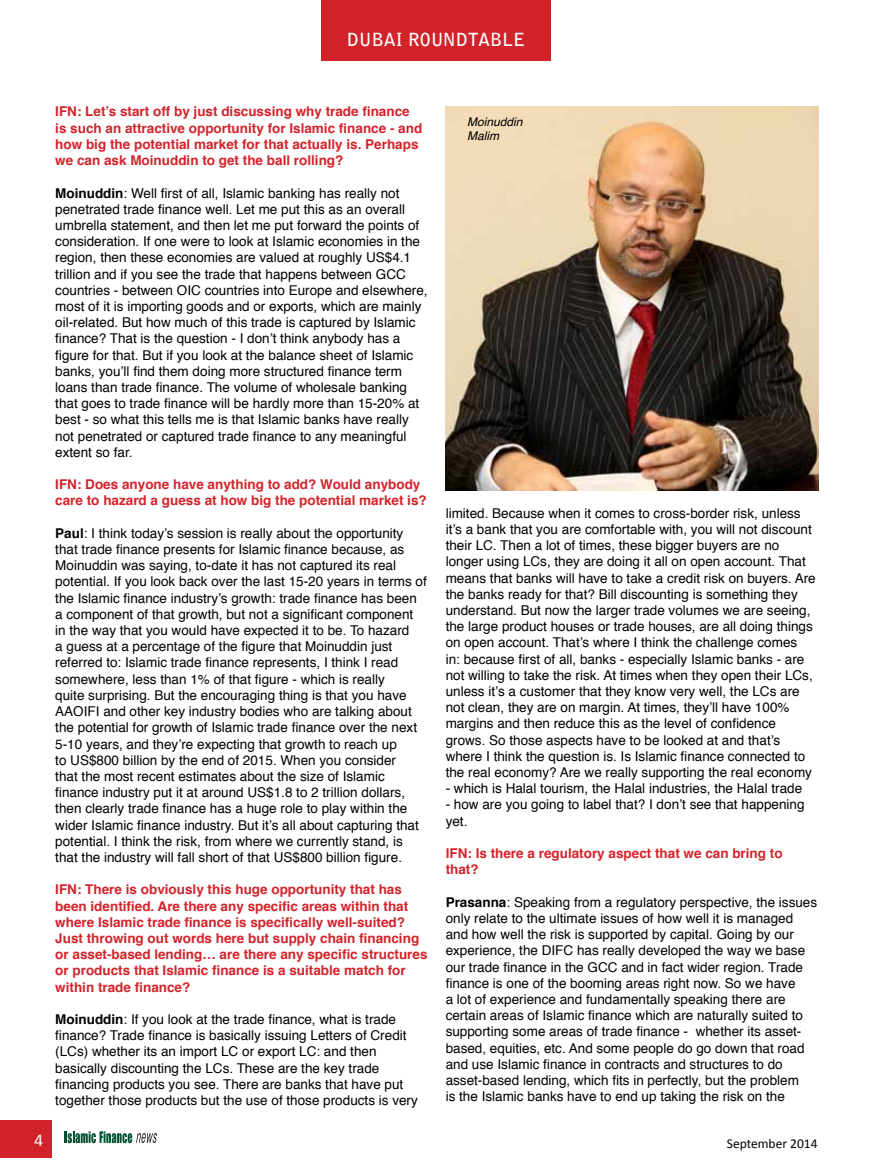
<style>
.page{position:relative;width:872px;height:1174px;background:#fff}
.page>*{position:absolute;margin:0;border:0;box-sizing:border-box;transform-origin:0 0}
.t1{font:700 18px "Bell Gothic Std";color:#fff}
.t2{font:18px "Calibri";color:#fff}
.t3{font:13.5px/16.2px "Helvetica";color:#000}
.t4{font:700 13.5px/16.2px "Helvetica";color:#d2232a}
.t5{font:13.5px "Calibri";color:#000}
.t6{font:italic 12px/14.4px "Helvetica";color:#000}
.s1{font-weight:700}
</style>
<div class="page">
<div style="left:0;top:1120px;width:52px;height:38px;background:#d2232a"></div>
<svg style="left:65px;top:1131px;width:92px;height:12px"></svg>
<div style="left:321px;top:0;width:229px;height:61px;background:#d2232a"></div>
<img style="left:446px;top:106px;width:372px;height:384px">
<h1 class="t1" style="left:347px;top:29px;width:180px">DUBAI ROUNDTABLE</h1>
<p class="t4" style="left:55px;top:104px;width:368px">IFN: Let’s start off by just discussing why trade finance is such an attractive opportunity for Islamic finance - and how big the potential market for that actually is. Perhaps we can ask Moinuddin to get the ball rolling?</p>
<p class="t3" style="left:55px;top:185px;width:374px"><span class="s1">Moinuddin</span>: Well first of all, Islamic banking has really not penetrated trade finance well. Let me put this as an overall umbrella statement, and then let me put forward the points of consideration. If one were to look at Islamic economies in the region, then these economies are valued at roughly US$4.1 trillion and if you see the trade that happens between GCC countries - between OIC countries into Europe and elsewhere, most of it is importing goods and or exports, which are mainly oil-related. But how much of this trade is captured by Islamic finance? That is the question - I don’t think anybody has a figure for that. But if you look at the balance sheet of Islamic banks, you’ll find them doing more structured finance term loans than trade finance. The volume of wholesale banking that goes to trade finance will be hardly more than 15-20% at best - so what this tells me is that Islamic banks have really not penetrated or captured trade finance to any meaningful extent so far.</p>
<p class="t4" style="left:55px;top:476px;width:373px">IFN: Does anyone have anything to add? Would anybody care to hazard a guess at how big the potential market is?</p>
<p class="t3" style="left:55px;top:525px;width:373px"><span class="s1">Paul</span>: I think today’s session is really about the opportunity that trade finance presents for Islamic finance because, as Moinuddin was saying, to-date it has not captured its real potential. If you look back over the last 15-20 years in terms of the Islamic finance industry’s growth: trade finance has been a component of that growth, but not a significant component in the way that you would have expected it to be. To hazard<br>a guess at a percentage of the figure that Moinuddin just referred to: Islamic trade finance represents, I think I read somewhere, less than 1% of that figure - which is really<br>quite surprising. But the encouraging thing is that you have AAOIFI and other key industry bodies who are talking about the potential for growth of Islamic trade finance over the next 5-10 years, and they’re expecting that growth to reach up<br>to US$800 billion by the end of 2015. When you consider<br>that the most recent estimates about the size of Islamic finance industry put it at around US$1.8 to 2 trillion dollars, then clearly trade finance has a huge role to play within the wider Islamic finance industry. But it’s all about capturing that potential. I think the risk, from where we currently stand, is that the industry will fall short of that US$800 billion figure.</p>
<p class="t4" style="left:55px;top:881px;width:374px">IFN: There is obviously this huge opportunity that has been identified. Are there any specific areas within that where Islamic trade finance is specifically well-suited?<br>Just throwing out words here but supply chain financing or asset-based lending… are there any specific structures or products that Islamic finance is a suitable match for within trade finance?</p>
<p class="t3" style="left:55px;top:1011px;width:364px"><span class="s1">Moinuddin</span>: If you look at the trade finance, what is trade finance? Trade finance is basically issuing Letters of Credit (LCs) whether its an import LC or export LC: and then basically discounting the LCs. These are the key trade financing products you see. There are banks that have put together those products but the use of those products is very</p>
<p class="t6" style="left:467px;top:115px;width:57px">Moinuddin<br>Malim</p>
<p class="t3" style="left:446px;top:505px;width:371px">limited. Because when it comes to cross-border risk, unless it’s a bank that you are comfortable with, you will not discount their LC. Then a lot of times, these bigger buyers are no longer using LCs, they are doing it all on open account. That means that banks will have to take a credit risk on buyers. Are the banks ready for that? Bill discounting is something they understand. But now the larger trade volumes we are seeing, the large product houses or trade houses, are all doing things on open account. That’s where I think the challenge comes<br>in: because first of all, banks - especially Islamic banks - are not willing to take the risk. At times when they open their LCs, unless it’s a customer that they know very well, the LCs are not clean, they are on margin. At times, they’ll have 100% margins and then reduce this as the level of confidence grows. So those aspects have to be looked at and that’s where I think the question is. Is Islamic finance connected to the real economy? Are we really supporting the real economy</p>
<p class="t3" style="left:446px;top:780px;width:358px">- which is Halal tourism, the Halal industries, the Halal trade</p>
<p class="t3" style="left:446px;top:797px;width:360px">- how are you going to label that? I don’t see that happening yet.</p>
<p class="t4" style="left:446px;top:845px;width:338px">IFN: Is there a regulatory aspect that we can bring to that?</p>
<p class="t3" style="left:446px;top:894px;width:373px"><span class="s1">Prasanna</span>: Speaking from a regulatory perspective, the issues only relate to the ultimate issues of how well it is managed and how well the risk is supported by capital. Going by our experience, the DIFC has really developed the way we base our trade finance in the GCC and in fact wider region. Trade finance is one of the booming areas right now. So we have<br>a lot of experience and fundamentally speaking there are certain areas of Islamic finance which are naturally suited to supporting some areas of trade finance - whether its asset&shy;based, equities, etc. And some people do go down that road and use Islamic finance in contracts and structures to do asset-based lending, which fits in perfectly, but the problem<br>is the Islamic banks have to end up taking the risk on the</p>
<h1 class="t2" style="left:34px;top:1129px;width:11px">4</h1>
<p class="t5" style="left:727px;top:1135px;width:92px">September 2014</p>
</div>
